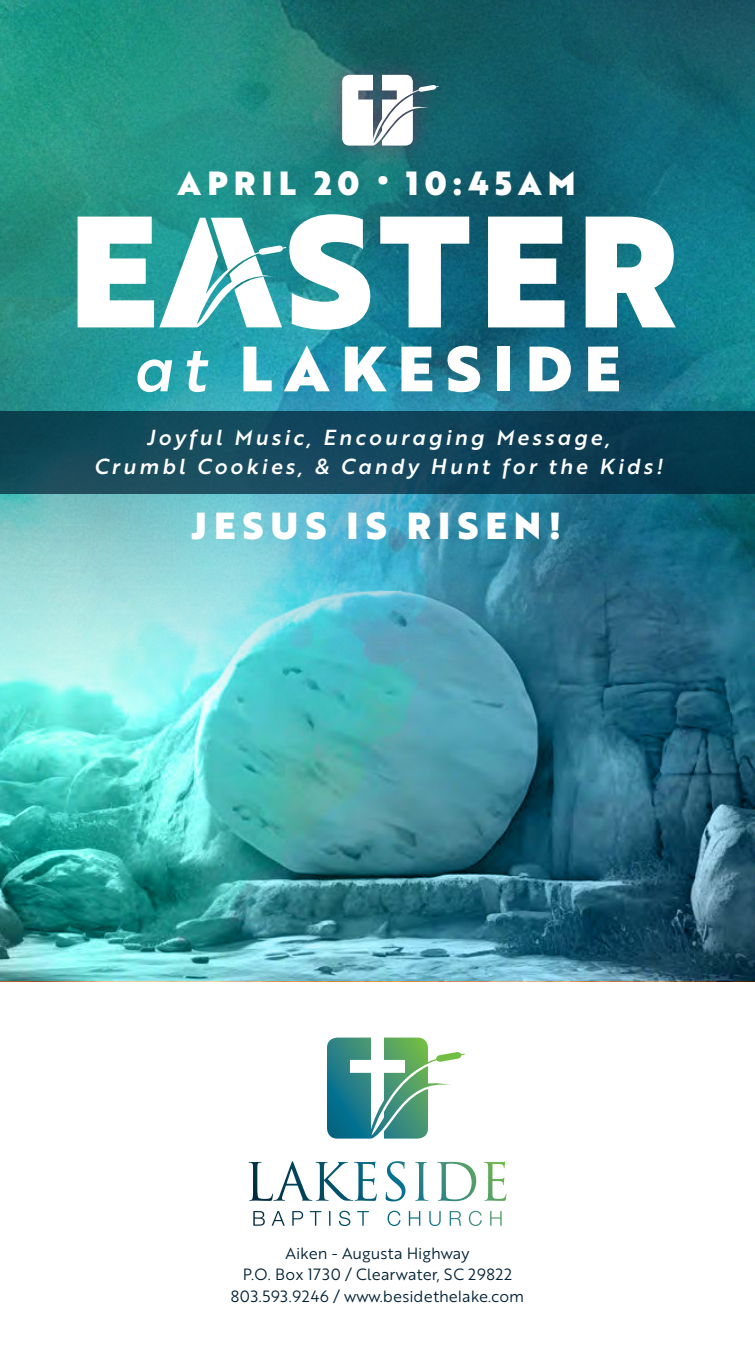
<style>
.page{position:relative;width:755px;height:1350px;background:#fff}
.page>*{position:absolute;margin:0;border:0;box-sizing:border-box;transform-origin:0 0}
.t1{font:62.1px "Brother 1816 Black";letter-spacing:.19em;color:#fff}
.t2{font:36.68px "Brother 1816 Black";letter-spacing:.19em;color:#fff}
.t3{font:32.62px "Brother 1816 Black";letter-spacing:.19em;color:#fff}
.t4{font:21.15px/29px "Brother 1816 Medium Italic";letter-spacing:.15em;color:#fff;text-align:center}
.t5{font:15.75px/21.8px "Brother 1816 Book";color:#002034;text-align:center}
.s1{font-family:"Brother 1816 Medium Italic"}
</style>
<div class="page">
<svg style="left:273px;top:1161px;width:233px;height:40px"></svg>
<svg style="left:327px;top:1037px;width:138px;height:101px"></svg>
<img style="left:0;top:315px;width:755px;height:666px">
<img style="left:0;top:0;width:755px;height:296px">
<svg style="left:78px;top:214px;width:598px;height:116px"></svg>
<svg style="left:159px;top:218px;width:127px;height:109px"></svg>
<svg style="left:0;top:411px;width:755px;height:82px;background:#104357"></svg>
<div style="left:320px;top:53px;width:137px;height:115px;background:#982b62;opacity:.5"></div>
<svg style="left:342px;top:75px;width:97px;height:71px"></svg>
<h3 class="t3" style="left:178px;top:158px;width:400px">APRIL 20 • 10:45AM</h3>
<h1 class="t1" style="left:133px;top:321px;width:489px"><span class="s1">at</span> LAKESIDE</h1>
<h3 class="t4" style="left:94px;top:421px;width:570px">Joyful Music, Encouraging Message,<br>Crumbl Cookies, &amp; Candy Hunt for the Kids!</h3>
<h2 class="t2" style="left:191px;top:498px;width:372px">JESUS IS RISEN!</h2>
<p class="t5" style="left:231px;top:1241px;width:295px">Aiken - Augusta Highway<br>P.O. Box 1730 / Clearwater, SC 29822<br>803.593.9246 / www.besidethelake.com</p>
</div>
